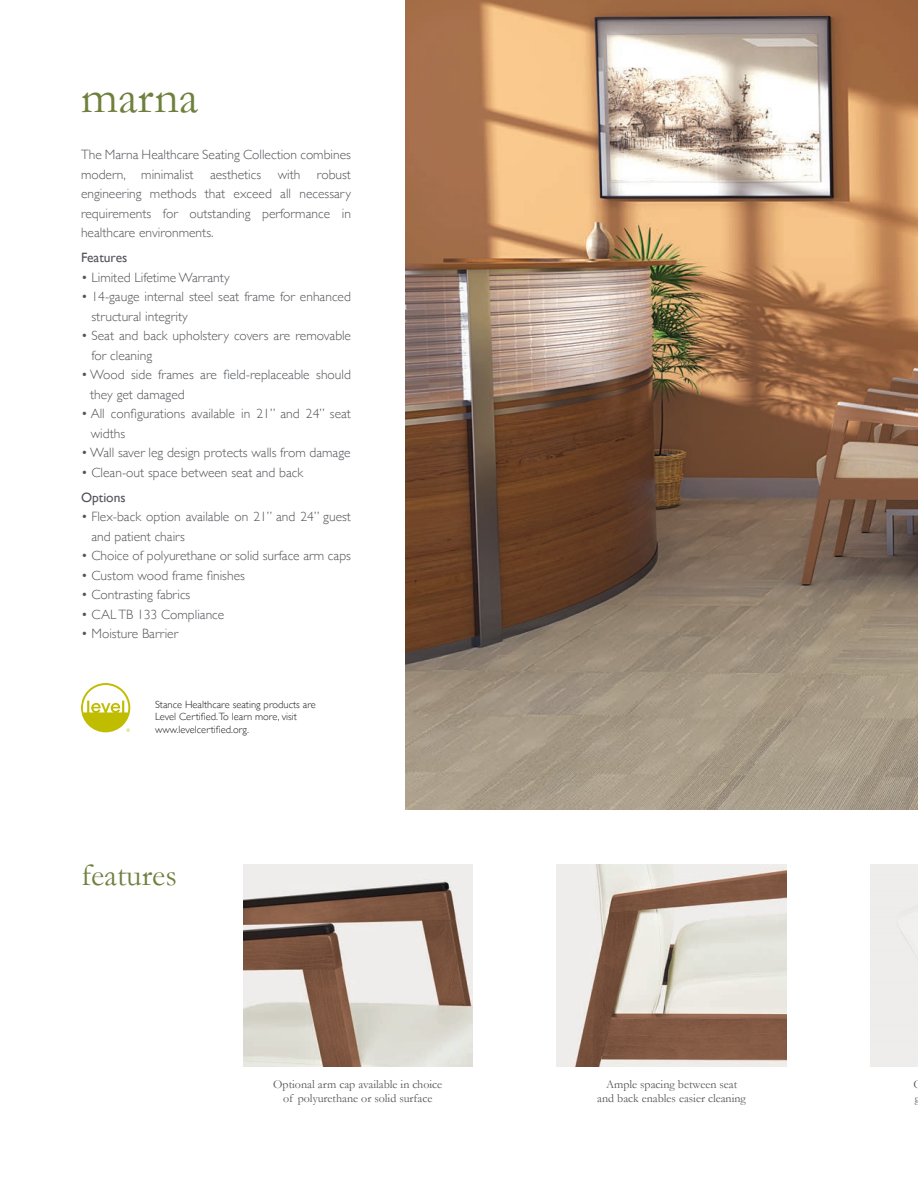
<style>
.page{position:relative;width:918px;height:1188px;background:#fff}
.page>*{position:absolute;margin:0;border:0;box-sizing:border-box;transform-origin:0 0}
.t1{font:48px "Garamond";color:#6f803d}
.t2{font:31.5px "Garamond";color:#6f803d}
.t3{font:300 13.5px/19.5px "Gill Sans";color:#54555a}
.t4{font:13.5px "Gill Sans";color:#54555a}
.t5{font:12px/14.4px "Garamond";color:#54555a;text-align:center}
.t6{font:300 10.5px/12.6px "Gill Sans";color:#231f20}
</style>
<div class="page">
<img style="left:405px;top:0;width:513px;height:810px">
<img style="left:243px;top:864px;width:229px;height:202px">
<img style="left:557px;top:864px;width:229px;height:202px">
<svg style="left:81px;top:683px;width:49px;height:49px"></svg>
<h1 class="t1" style="left:81px;top:69px;width:119px">marna</h1>
<p class="t3" style="left:81px;top:145px;width:272px;text-align:justify">The Marna Healthcare Seating Collection combines modern, minimalist aesthetics with robust engineering methods that exceed all necessary requirements for outstanding performance in healthcare environments.</p>
<p class="t4" style="left:81px;top:250px;width:48px">Features</p>
<p class="t3" style="left:81px;top:267px;width:150px">• Limited Lifetime Warranty</p>
<p class="t3" style="left:92px;top:287px;width:261px;text-indent:-11px">• 14-gauge internal steel seat frame for enhanced structural integrity</p>
<p class="t3" style="left:92px;top:325px;width:261px;text-indent:-11px">• Seat and back upholstery covers are removable for cleaning</p>
<p class="t3" style="left:90px;top:364px;width:262px;text-indent:-9px">• Wood side frames are field-replaceable should they get damaged</p>
<p class="t3" style="left:91px;top:403px;width:262px;text-indent:-10px">• All configurations available in 21” and 24” seat widths</p>
<p class="t3" style="left:81px;top:442px;width:271px">• Wall saver leg design protects walls from damage</p>
<p class="t3" style="left:81px;top:462px;width:224px">• Clean-out space between seat and back</p>
<p class="t4" style="left:81px;top:489px;width:46px">Options</p>
<p class="t3" style="left:92px;top:506px;width:261px;text-indent:-11px">• Flex-back option available on 21” and 24” guest and patient chairs</p>
<p class="t3" style="left:81px;top:545px;width:272px">• Choice of polyurethane or solid surface arm caps</p>
<p class="t3" style="left:81px;top:565px;width:165px">• Custom wood frame finishes</p>
<p class="t3" style="left:81px;top:584px;width:111px">• Contrasting fabrics</p>
<p class="t3" style="left:81px;top:604px;width:145px">• CAL TB 133 Compliance</p>
<p class="t3" style="left:81px;top:623px;width:99px">• Moisture Barrier</p>
<p class="t6" style="left:155px;top:697px;width:162px">Stance Healthcare seating products are<br>Level Certified.To learn more, visit www.levelcertified.org.</p>
<h2 class="t2" style="left:81px;top:856px;width:97px">features</h2>
<p class="t5" style="left:273px;top:1077px;width:171px">Optional arm cap available in choice of polyurethane or solid surface</p>
<p class="t5" style="left:597px;top:1077px;width:150px">Ample spacing between seat and back enables easier cleaning</p>
<p class="t5" style="left:915px;top:1091px;width:7px">g</p>
</div>
